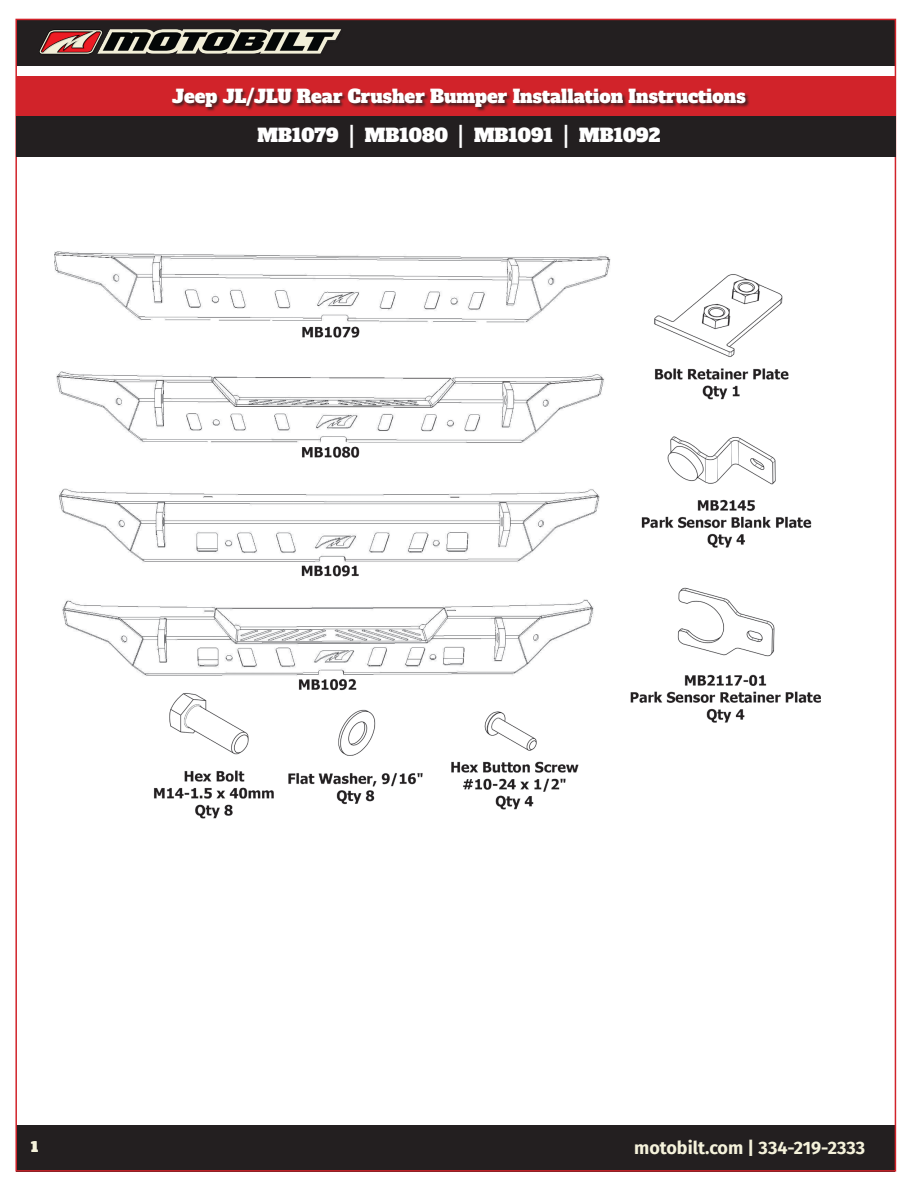
<style>
.page{position:relative;width:918px;height:1188px;background:#fff}
.page>*{position:absolute;margin:0;border:0;box-sizing:border-box;transform-origin:0 0}
.t1{font:18px "Alfa Slab One";color:#fff}
.t2{font:700 18px "Fira Sans";color:#f5f2db}
.t3{font:13.5px "Alfa Slab One";color:#f5f2db}
</style>
<div class="page">
<div style="left:16px;top:19px;width:880px;height:47px;background:#231f20"></div>
<div style="left:16px;top:1125px;width:879px;height:46px;background:#231f20"></div>
<img style="left:40px;top:29px;width:301px;height:25px">
<img style="left:54px;top:251px;width:767px;height:568px">
<div style="left:16px;top:76px;width:880px;height:40px;background:#d1232a"></div>
<div style="left:172px;top:88px;width:578px;height:23px;background:#231f20;opacity:.75"></div>
<div style="left:16px;top:116px;width:880px;height:41px;background:#231f20"></div>
<p class="t1" style="left:172px;top:80px;width:575px">Jeep JL/JLU Rear Crusher Bumper Installation Instructions</p>
<p class="t1" style="left:258px;top:119px;width:404px">MB1079 | MB1080 | MB1091 | MB1092</p>
<p class="t3" style="left:31px;top:1135px;width:9px">1</p>
<p class="t2" style="left:634px;top:1132px;width:232px">motobilt.com | 334-219-2333</p>
</div>
